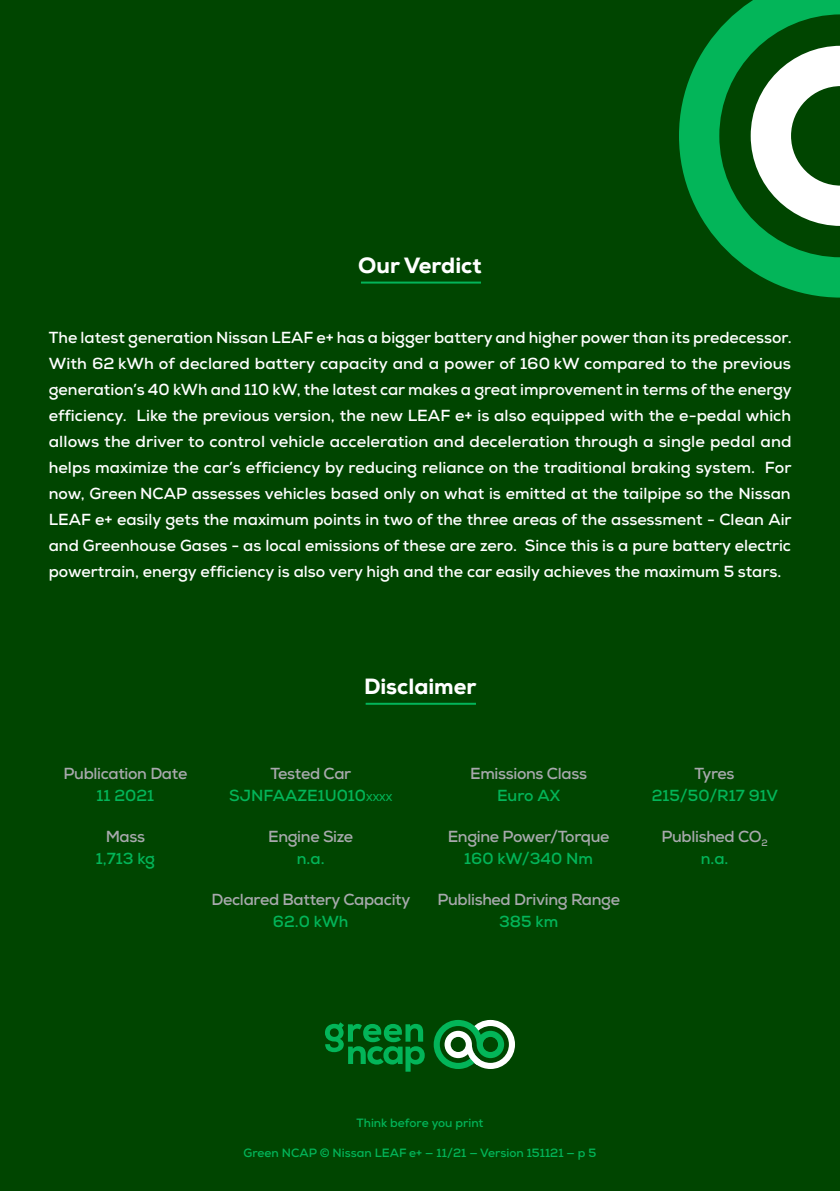
<style>
.page{position:relative;width:840px;height:1191px;background:#fff}
.page>*{position:absolute;margin:0;border:0;box-sizing:border-box;transform-origin:0 0}
.Verdict{font:800 22px "Nexa";color:#fff}
.VerdictBody{font:700 16px/26px "Nexa";color:#fff;text-align:justify}
.SpecTitle{font:700 16px "Nexa";letter-spacing:-.02em;color:#a8a9ad}
.SpecBody{font:700 16px "Nexa";color:#03b559}
.VersionGreen{font:700 12px "Nexa";color:#03b559}
.s1{font-size:10px}
</style>
<div class="page">
<div style="left:0;top:0;width:839px;height:1191px;background:#004500"></div>
<svg style="left:679px;top:0;width:160px;height:297px"></svg>
<svg style="left:325px;top:1022px;width:99px;height:49px"></svg>
<svg style="left:433px;top:1020px;width:81px;height:49px"></svg>
<hr style="left:361px;top:281px;width:119px;height:2px;background:#03b559">
<hr style="left:365px;top:703px;width:110px;height:2px;background:#03b559">
<p class="Verdict" style="left:358px;top:251px;width:125px">Our Verdict</p>
<p class="VerdictBody" style="left:49px;top:324px;width:744px">The latest generation Nissan LEAF e+ has a bigger battery and higher power than its predecessor.<br>With 62 kWh of declared battery capacity and a power of 160 kW compared to the previous generation’s 40 kWh and 110 kW, the latest car makes a great improvement in terms of the energy efficiency. Like the previous version, the new LEAF e+ is also equipped with the e-pedal which allows the driver to control vehicle acceleration and deceleration through a single pedal and helps maximize the car’s efficiency by reducing reliance on the traditional braking system. For now, Green NCAP assesses vehicles based only on what is emitted at the tailpipe so the Nissan LEAF e+ easily gets the maximum points in two of the three areas of the assessment - Clean Air and Greenhouse Gases - as local emissions of these are zero. Since this is a pure battery electric powertrain, energy efficiency is also very high and the car easily achieves the maximum 5 stars.</p>
<p class="Verdict" style="left:364px;top:672px;width:114px">Disclaimer</p>
<p class="SpecTitle" style="left:63px;top:762px;width:125px">Publication Date</p>
<p class="SpecBody" style="left:96px;top:784px;width:59px">11 2021</p>
<p class="SpecTitle" style="left:106px;top:826px;width:41px">Mass</p>
<p class="SpecBody" style="left:96px;top:848px;width:61px">1,713 kg</p>
<p class="SpecTitle" style="left:270px;top:762px;width:82px">Tested Car</p>
<p class="SpecBody" style="left:229px;top:784px;width:164px">SJNFAAZE1U010<span class="s1">XXXX</span></p>
<p class="SpecTitle" style="left:268px;top:826px;width:86px">Engine Size</p>
<p class="SpecBody" style="left:297px;top:848px;width:29px">n.a.</p>
<p class="SpecTitle" style="left:211px;top:889px;width:200px">Declared Battery Capacity</p>
<p class="SpecBody" style="left:273px;top:911px;width:77px">62.0 kWh</p>
<p class="SpecTitle" style="left:470px;top:762px;width:118px">Emissions Class</p>
<p class="SpecBody" style="left:497px;top:784px;width:65px">Euro AX</p>
<p class="SpecTitle" style="left:447px;top:826px;width:163px">Engine Power/Torque</p>
<p class="SpecBody" style="left:464px;top:848px;width:130px">160 kW/340 Nm</p>
<p class="SpecTitle" style="left:437px;top:889px;width:184px">Published Driving Range</p>
<p class="SpecBody" style="left:498px;top:911px;width:61px">385 km</p>
<p class="SpecTitle" style="left:694px;top:762px;width:42px">Tyres</p>
<p class="SpecBody" style="left:651px;top:784px;width:128px">215/50/R17 91V</p>
<p class="SpecTitle" style="left:661px;top:826px;width:108px">Published CO<sub>2</sub></p>
<p class="SpecBody" style="left:700px;top:848px;width:29px">n.a.</p>
<p class="VersionGreen" style="left:356px;top:1115px;width:128px">Think before you print</p>
<p class="VersionGreen" style="left:243px;top:1145px;width:354px">Green NCAP © Nissan LEAF e+ — 11/21 — Version 151121 — p 5</p>
</div>
